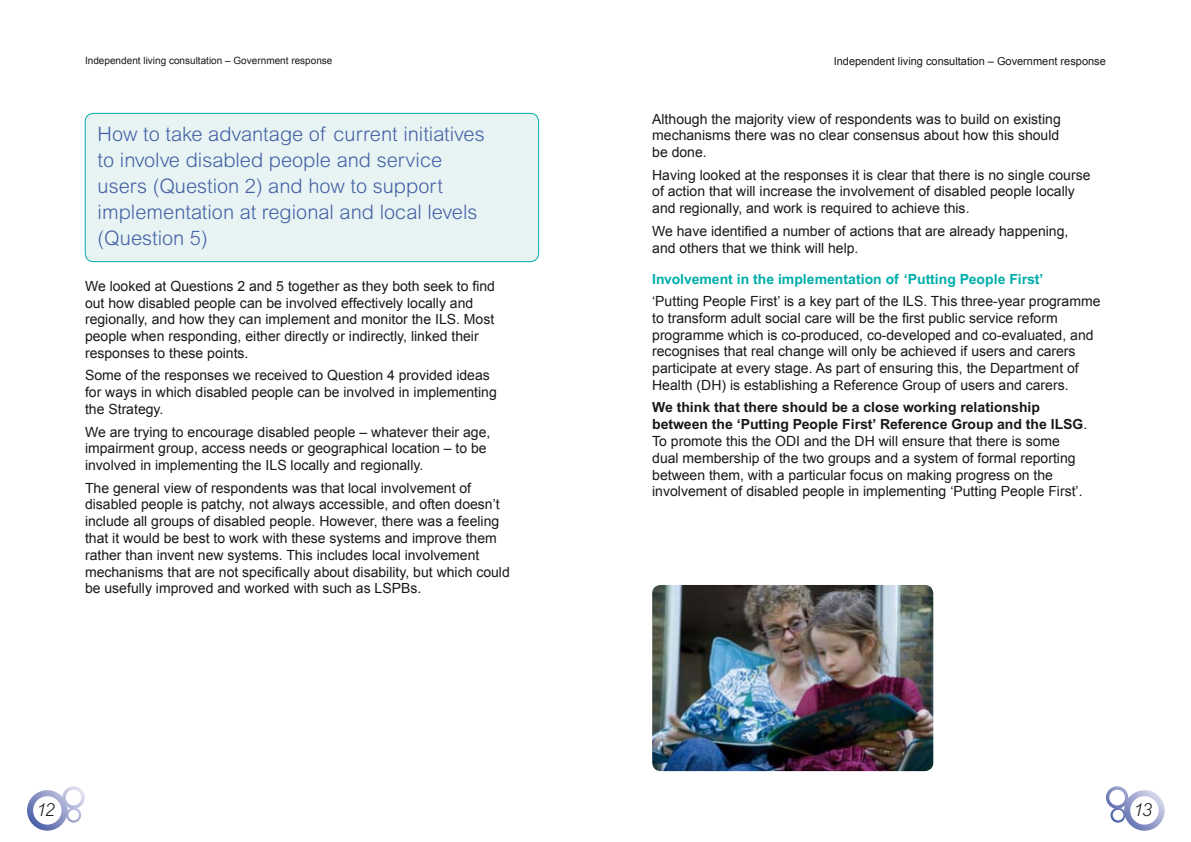
<style>
.page{position:relative;width:1191px;height:842px;background:#fff}
.page>*{position:absolute;margin:0;border:0;box-sizing:border-box;transform-origin:0 0}
.t1{font:300 20px/26px "Arial";color:#4460a5}
.t2{font:italic 300 18px "Arial";color:#1a171b}
.Body_Copy{font:14px/16.8px "Arial";color:#1a171b}
.Body_Sub_Head_2_Left{font:700 14px "Arial";color:#00adaa}
.t3{font:11px "Arial";color:#1a171b}
.t4{font:10px "Arial";color:#1a171b}
.s1{font-weight:700}
</style>
<div class="page">
<svg style="left:27px;top:786px;width:58px;height:45px"></svg>
<svg style="left:1106px;top:786px;width:58px;height:45px"></svg>
<div style="left:85px;top:113px;width:453px;height:149px;background:#e7f4f3;border-radius:9px"></div>
<div style="left:85px;top:113px;width:454px;height:149px;border:1px solid #00adaa;border-radius:9px"></div>
<img style="left:652px;top:585px;width:281px;height:186px;border-radius:9px">
<p class="t4" style="left:85px;top:55px;width:249px">Independent living consultation – Government response</p>
<p class="t1" style="left:98px;top:121px;width:388px">How to take advantage of current initiatives to involve disabled people and service users (Question 2) and how to support implementation at regional and local levels (Question 5)</p>
<p class="Body_Copy" style="left:85px;top:277px;width:411px">We looked at Questions 2 and 5 together as they both seek to find out how disabled people can be involved effectively locally and regionally, and how they can implement and monitor the ILS. Most people when responding, either directly or indirectly, linked their responses to these points.</p>
<p class="Body_Copy" style="left:85px;top:367px;width:413px">Some of the responses we received to Question 4 provided ideas for ways in which disabled people can be involved in implementing the Strategy.</p>
<p class="Body_Copy" style="left:85px;top:423px;width:407px">We are trying to encourage disabled people – whatever their age, impairment group, access needs or geographical location – to be involved in implementing the ILS locally and regionally.</p>
<p class="Body_Copy" style="left:85px;top:479px;width:426px">The general view of respondents was that local involvement of disabled people is patchy, not always accessible, and often doesn’t include all groups of disabled people. However, there was a feeling that it would be best to work with these systems and improve them rather than invent new systems. This includes local involvement mechanisms that are not specifically about disability, but which could be usefully improved and worked with such as LSPBs.</p>
<p class="t2" style="left:36px;top:800px;width:19px">12</p>
<p class="t3" style="left:833px;top:55px;width:274px">Independent living consultation – Government response</p>
<p class="Body_Copy" style="left:652px;top:110px;width:410px;text-align:justify">Although the majority view of respondents was to build on existing mechanisms there was no clear consensus about how this should be done.</p>
<p class="Body_Copy" style="left:652px;top:166px;width:440px">Having looked at the responses it is clear that there is no single course of action that will increase the involvement of disabled people locally and regionally, and work is required to achieve this.</p>
<p class="Body_Copy" style="left:652px;top:222px;width:418px">We have identified a number of actions that are already happening, and others that we think will help.</p>
<p class="Body_Sub_Head_2_Left" style="left:652px;top:270px;width:393px">Involvement in the implementation of ‘Putting People First’</p>
<p class="Body_Copy" style="left:652px;top:293px;width:450px">‘Putting People First’ is a key part of the ILS. This three-year programme to transform adult social care will be the first public service reform programme which is co-produced, co-developed and co-evaluated, and recognises that real change will only be achieved if users and carers participate at every stage. As part of ensuring this, the Department of Health (DH) is establishing a Reference Group of users and carers.</p>
<p class="Body_Copy" style="left:652px;top:399px;width:437px"><span class="s1">We think that there should be a close working relationship between the ‘Putting People First’ Reference Group and the ILSG</span>.<br>To promote this the ODI and the DH will ensure that there is some dual membership of the two groups and a system of formal reporting between them, with a particular focus on making progress on the involvement of disabled people in implementing ‘Putting People First’.</p>
<p class="t2" style="left:1133px;top:800px;width:19px">13</p>
</div>
